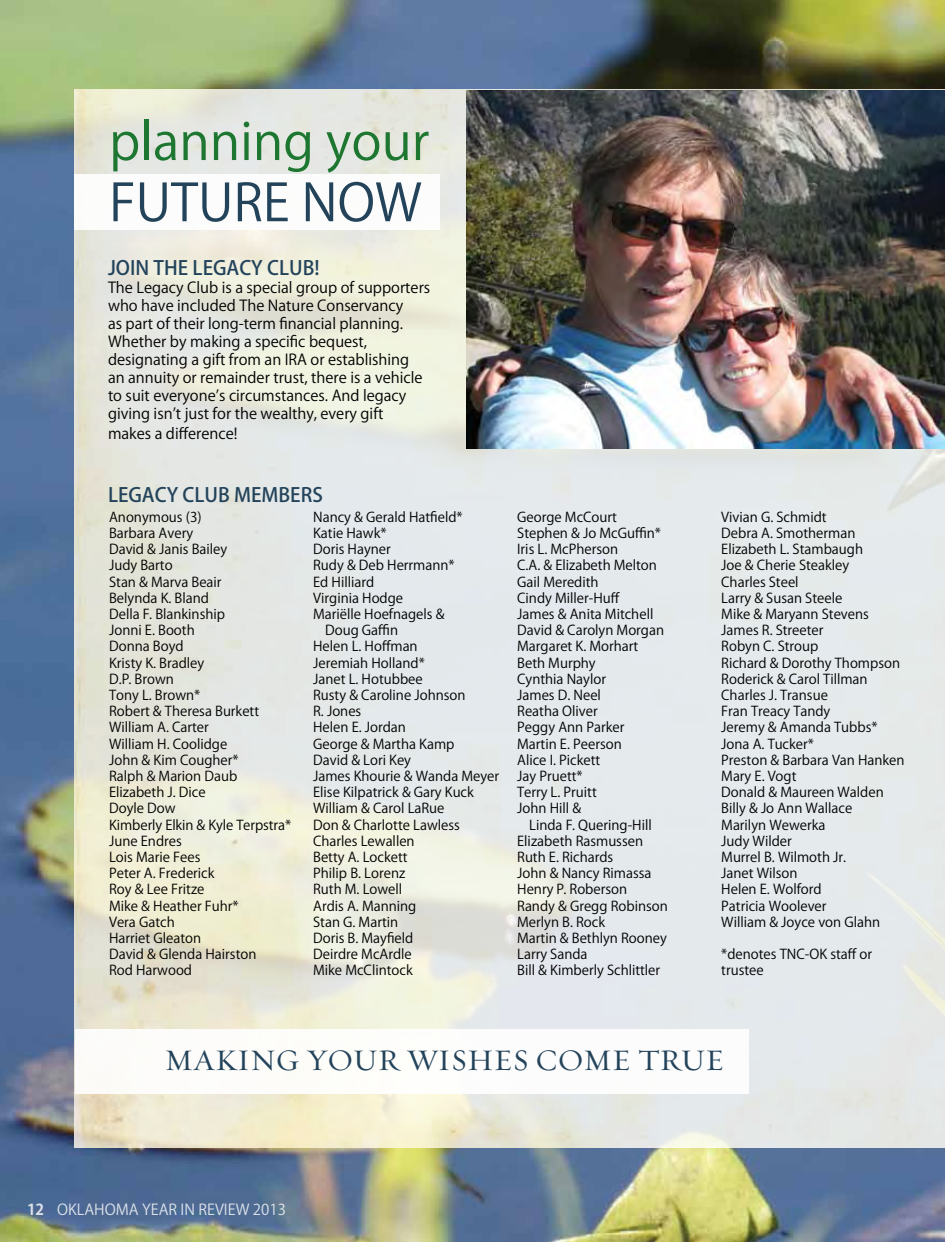
<style>
.page{position:relative;width:945px;height:1242px;background:#fff}
.page>*{position:absolute;margin:0;border:0;box-sizing:border-box;transform-origin:0 0}
.t1{font:51px "Koz Go Pr 6 N";color:#1d7730}
.t2{font:51px "Koz Go Pr 6 N";color:#23435b}
.t3{font:30px "Oakleaf";color:#23435b}
.t4{font:500 19.5px "Koz Go Pr 6 N";color:#23435b}
.t5{font:15px/18px "Koz Go Pr 6 N";color:#000}
.t6{font:15px "Koz Go Pr 6 N";color:#fff}
.t7{font:13.5px/16.2px "Koz Go Pr 6 N";color:#000}
.s1{font-weight:700}
</style>
<div class="page">
<img style="left:0;top:0;width:945px;height:1242px">
<img style="left:74px;top:90px;width:871px;height:1058px">
<div style="left:74px;top:174px;width:366px;height:56px;background:#fff"></div>
<div style="left:75px;top:1029px;width:673px;height:64px;background:#fff"></div>
<img style="left:466px;top:90px;width:479px;height:359px">
<h1 class="t1" style="left:109px;top:113px;width:322px">planning your</h1>
<h1 class="t2" style="left:109px;top:174px;width:314px">FUTURE NOW</h1>
<h3 class="t4" style="left:108px;top:257px;width:213px">JOIN TH E LEGACY CLUB!</h3>
<p class="t5" style="left:108px;top:279px;width:324px">The Legacy Club is a special group of supporters who have included The Nature Conservancy<br>as part of their long-term financial planning.<br>Whether by making a specific bequest, designating a gift from an IRA or establishing<br>an annuity or remainder trust, there is a vehicle to suit everyone’s circumstances. And legacy giving isn’t just for the wealthy, every gift</p>
<p class="t5" style="left:108px;top:425px;width:131px">makes a difference!</p>
<h3 class="t4" style="left:108px;top:484px;width:215px">LEGACY CLUB MEMBERS</h3>
<p class="t7" style="left:109px;top:509px;width:184px">Anonymous (3)<br>Barbara Avery<br>David &amp; Janis Bailey<br>Judy Barto<br>Stan &amp; Marva Beair<br>Belynda K. Bland<br>Della F. Blankinship<br>Jonni E. Booth<br>Donna Boyd<br>Kristy K. Bradley<br>D.P. Brown<br>Tony L. Brown*<br>Robert &amp; Theresa Burkett<br>William A. Carter<br>William H. Coolidge<br>John &amp; Kim Cougher*<br>Ralph &amp; Marion Daub<br>Elizabeth J. Dice<br>Doyle Dow<br>Kimberly Elkin &amp; Kyle Terpstra*<br>June Endres<br>Lois Marie Fees<br>Peter A. Frederick<br>Roy &amp; Lee Fritze<br>Mike &amp; Heather Fuhr*<br>Vera Gatch<br>Harriet Gleaton<br>David &amp; Glenda Hairston<br>Rod Harwood</p>
<p class="t7" style="left:313px;top:509px;width:151px">Nancy &amp; Gerald Hatfield*</p>
<p class="t7" style="left:313px;top:525px;width:75px">Katie Hawk*</p>
<p class="t7" style="left:313px;top:541px;width:79px">Doris Hayner</p>
<p class="t7" style="left:313px;top:558px;width:143px">Rudy &amp; Deb Herrmann*</p>
<p class="t7" style="left:313px;top:574px;width:63px">Ed Hilliard</p>
<p class="t7" style="left:313px;top:590px;width:92px">Virginia Hodge</p>
<p class="t7" style="left:313px;top:606px;width:133px">Mariëlle Hoefnagels &amp;</p>
<p class="t7" style="left:325px;top:622px;width:75px">Doug Gaffin</p>
<p class="t7" style="left:313px;top:639px;width:106px">Helen L. Hoffman</p>
<p class="t7" style="left:313px;top:655px;width:113px">Jeremiah Holland*</p>
<p class="t7" style="left:313px;top:671px;width:111px">Janet L. Hotubbee</p>
<p class="t7" style="left:313px;top:687px;width:154px">Rusty &amp; Caroline Johnson</p>
<p class="t7" style="left:313px;top:703px;width:50px">R. Jones</p>
<p class="t7" style="left:313px;top:720px;width:94px">Helen E. Jordan</p>
<p class="t7" style="left:313px;top:736px;width:143px">George &amp; Martha Kamp</p>
<p class="t7" style="left:313px;top:752px;width:99px">David &amp; Lori Key</p>
<p class="t7" style="left:313px;top:768px;width:188px">James Khourie &amp; Wanda Meyer</p>
<p class="t7" style="left:313px;top:784px;width:162px">Elise Kilpatrick &amp; Gary Kuck</p>
<p class="t7" style="left:313px;top:801px;width:133px">William &amp; Carol LaRue</p>
<p class="t7" style="left:313px;top:817px;width:148px">Don &amp; Charlotte Lawless</p>
<p class="t7" style="left:313px;top:833px;width:103px">Charles Lewallen</p>
<p class="t7" style="left:313px;top:849px;width:96px">Betty A. Lockett</p>
<p class="t7" style="left:313px;top:865px;width:94px">Philip B. Lorenz</p>
<p class="t7" style="left:313px;top:882px;width:91px">Ruth M. Lowell</p>
<p class="t7" style="left:313px;top:898px;width:105px">Ardis A. Manning</p>
<p class="t7" style="left:313px;top:914px;width:87px">Stan G. Martin</p>
<p class="t7" style="left:313px;top:930px;width:102px">Doris B. Mayfield</p>
<p class="t7" style="left:313px;top:946px;width:100px">Deirdre McArdle</p>
<p class="t7" style="left:313px;top:963px;width:101px">Mike McClintock</p>
<p class="t7" style="left:517px;top:509px;width:148px">George McCourt<br>Stephen &amp; Jo McGuffin*<br>Iris L. McPherson<br>C.A. &amp; Elizabeth Melton<br>Gail Meredith<br>Cindy Miller-Huff<br>James &amp; Anita Mitchell<br>David &amp; Carolyn Morgan<br>Margaret K. Morhart<br>Beth Murphy<br>Cynthia Naylor<br>James D. Neel<br>Reatha Oliver<br>Peggy Ann Parker<br>Martin E. Peerson<br>Alice I. Pickett<br>Jay Pruett*<br>Terry L. Pruitt<br>John Hill &amp;</p>
<p class="t7" style="left:517px;top:817px;width:152px;text-indent:12px">Linda F. Quering-Hill<br>Elizabeth Rasmussen<br>Ruth E. Richards<br>John &amp; Nancy Rimassa<br>Henry P. Roberson<br>Randy &amp; Gregg Robinson<br>Merlyn B. Rock<br>Martin &amp; Bethlyn Rooney<br>Larry Sanda<br>Bill &amp; Kimberly Schlittler</p>
<p class="t7" style="left:721px;top:509px;width:185px">Vivian G. Schmidt<br>Debra A. Smotherman<br>Elizabeth L. Stambaugh<br>Joe &amp; Cherie Steakley<br>Charles Steel<br>Larry &amp; Susan Steele<br>Mike &amp; Maryann Stevens<br>James R. Streeter<br>Robyn C. Stroup<br>Richard &amp; Dorothy Thompson<br>Roderick &amp; Carol Tillman<br>Charles J. Transue<br>Fran Treacy Tandy<br>Jeremy &amp; Amanda Tubbs*<br>Jona A. Tucker*<br>Preston &amp; Barbara Van Hanken<br>Mary E. Vogt<br>Donald &amp; Maureen Walden<br>Billy &amp; Jo Ann Wallace<br>Marilyn Wewerka<br>Judy Wilder<br>Murrel B. Wilmoth Jr.<br>Janet Wilson<br>Helen E. Wolford<br>Patricia Woolever<br>William &amp; Joyce von Glahn</p>
<p class="t7" style="left:721px;top:946px;width:152px">*denotes TNC-OK staff or trustee</p>
<h2 class="t3" style="left:165px;top:1041px;width:562px">MAKING YOUR WISHES COME TRUE</h2>
<p class="t6" style="left:27px;top:1202px;width:261px"><span class="s1">12</span> OKLAHOMA YEAR IN REVIEW 2013</p>
<p class="t6" style="left:36px;top:1203px;width:242px"><span class="s1">4</span> OKLAHOMA YEAR IN REVIEW 2013</p>
</div>
